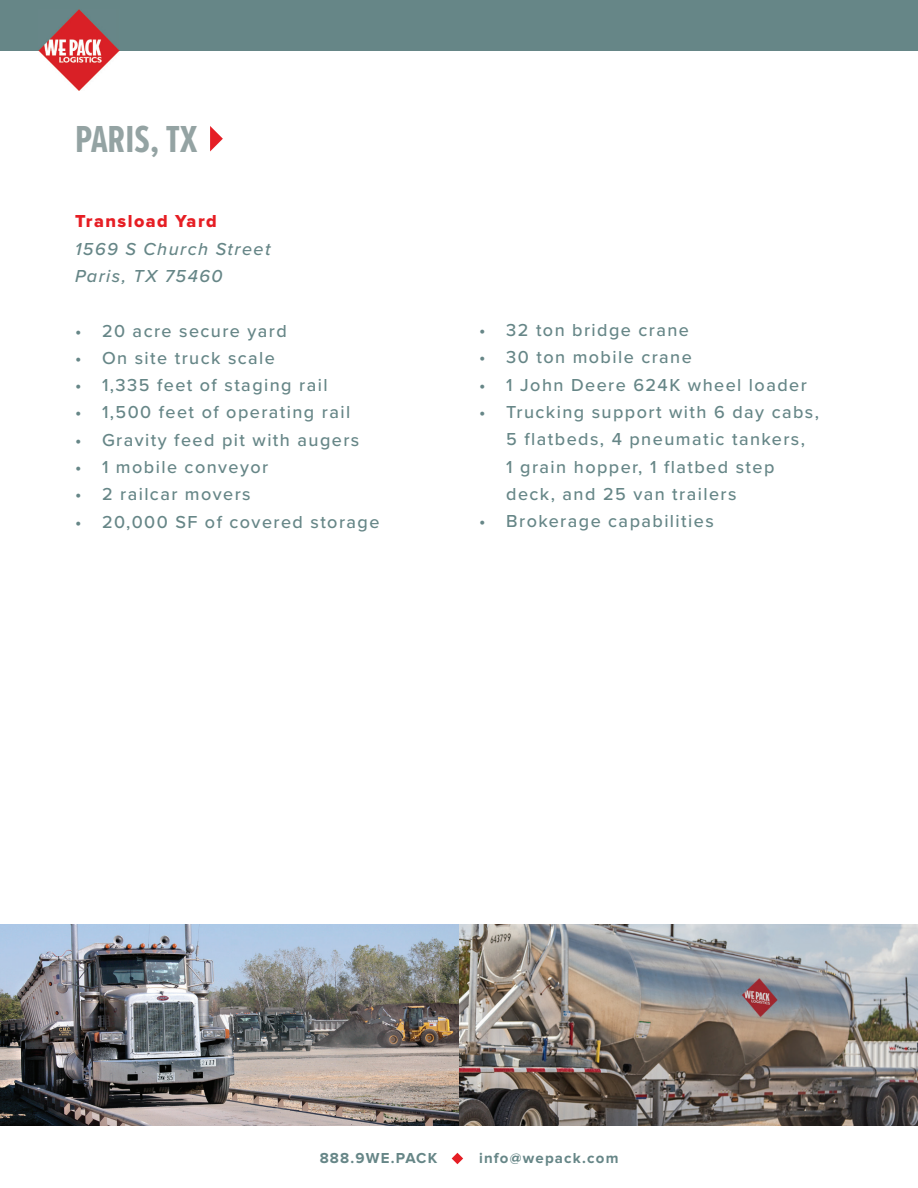
<style>
.page{position:relative;width:918px;height:1188px;background:#fff}
.page>*{position:absolute;margin:0;border:0;box-sizing:border-box;transform-origin:0 0}
.t1{font:700 39px "Proxima Nova Ex Cn";color:#94a3a3}
.t2{font:500 18px/27.3px "Proxima Nova";letter-spacing:.08em;color:#668687}
.t3{font:italic 500 18px/27.3px "Proxima Nova";letter-spacing:.08em;color:#668687}
.t4{font:18px "Proxima Nova Extrabld";letter-spacing:.08em;color:#e61e24}
.t5{font:700 15px "Proxima Nova";letter-spacing:.08em;color:#668687}
</style>
<div class="page">
<img style="left:0;top:924px;width:918px;height:202px">
<div style="left:0;top:0;width:918px;height:50px;background:#668687"></div>
<img style="left:39px;top:10px;width:80px;height:81px">
<svg style="left:210px;top:126px;width:13px;height:25px"></svg>
<svg style="left:452px;top:1153px;width:11px;height:11px"></svg>
<h1 class="t1" style="left:75px;top:110px;width:124px">PARIS, TX</h1>
<p class="t4" style="left:75px;top:213px;width:143px">Transload Yard</p>
<p class="t3" style="left:75px;top:234px;width:197px">1569 S Church Street<br>Paris, TX 75460</p>
<p class="t2" style="left:75px;top:316px;width:213px">• 20 acre secure yard</p>
<p class="t2" style="left:75px;top:344px;width:202px">• On site truck scale</p>
<p class="t2" style="left:75px;top:371px;width:254px">• 1,335 feet of staging rail</p>
<p class="t2" style="left:75px;top:398px;width:277px">• 1,500 feet of operating rail</p>
<p class="t2" style="left:75px;top:426px;width:286px">• Gravity feed pit with augers</p>
<p class="t2" style="left:75px;top:453px;width:195px">• 1 mobile conveyor</p>
<p class="t2" style="left:75px;top:480px;width:177px">• 2 railcar movers</p>
<p class="t2" style="left:75px;top:507px;width:306px">• 20,000 SF of covered storage</p>
<p class="t2" style="left:479px;top:316px;width:211px">• 32 ton bridge crane</p>
<p class="t2" style="left:479px;top:343px;width:214px">• 30 ton mobile crane</p>
<p class="t2" style="left:479px;top:370px;width:329px">• 1 John Deere 624K wheel loader</p>
<p class="t2" style="left:506px;top:398px;width:314px;text-indent:-27px">• Trucking support with 6 day cabs,<br>5 flatbeds, 4 pneumatic tankers,<br>1 grain hopper, 1 flatbed step deck, and 25 van trailers</p>
<p class="t2" style="left:479px;top:507px;width:236px">• Brokerage capabilities</p>
<p class="t5" style="left:320px;top:1151px;width:119px">888.9WE.PACK</p>
<p class="t5" style="left:479px;top:1151px;width:141px">info@wepack.com</p>
</div>
